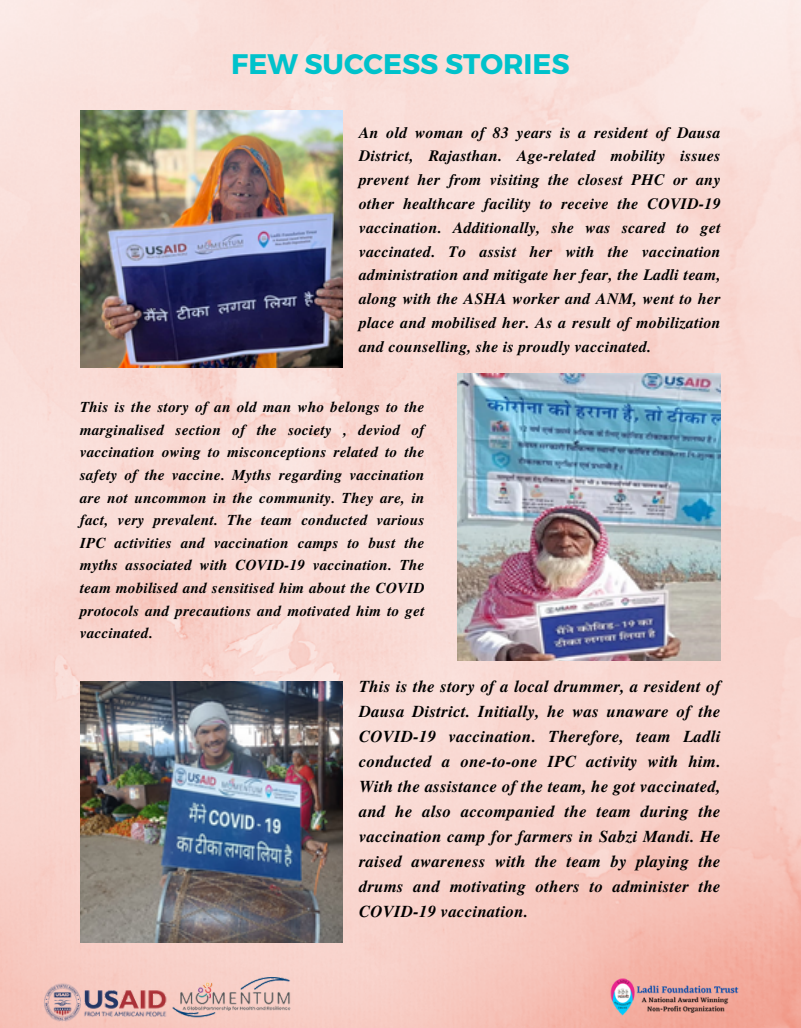
<style>
.page{position:relative;width:801px;height:1028px;background:#fff}
.page>*{position:absolute;margin:0;border:0;box-sizing:border-box;transform-origin:0 0}
.t1{font:700 28.25px "Montserrat";color:#00c2cb}
.t2{font:italic 700 16.75px/25px "Te X Gyre Termes";letter-spacing:.02em;color:#000;text-align:justify}
.t3{font:italic 700 15.75px/23.8px "Te X Gyre Termes";letter-spacing:.02em;color:#000;text-align:justify}
.t4{font:italic 700 15px/22.5px "Te X Gyre Termes";letter-spacing:.02em;color:#000;text-align:justify}
</style>
<div class="page">
<img style="left:0;top:0;width:801px;height:1027px">
<img style="left:172px;top:972px;width:125px;height:50px">
<img style="left:43px;top:972px;width:129px;height:55px">
<img style="left:608px;top:971px;width:139px;height:48px">
<img style="left:80px;top:111px;width:263px;height:257px">
<img style="left:458px;top:373px;width:262px;height:287px">
<img style="left:80px;top:681px;width:263px;height:261px">
<h1 class="t1" style="left:231px;top:45px;width:340px">FEW SUCCESS STORIES</h1>
<p class="t3" style="left:359px;top:120px;width:363px">An old woman of 83 years is a resident of Dausa District, Rajasthan. Age-related mobility issues prevent her from visiting the closest PHC or any other healthcare facility to receive the COVID-19 vaccination. Additionally, she was scared to get vaccinated. To assist her with the vaccination administration and mitigate her fear, the Ladli team, along with the ASHA worker and ANM, went to her place and mobilised her. As a result of mobilization and counselling, she is proudly vaccinated.</p>
<p class="t4" style="left:80px;top:395px;width:346px">This is the story of an old man who belongs to the marginalised section of the society , deviod of vaccination owing to misconceptions related to the safety of the vaccine. Myths regarding vaccination are not uncommon in the community. They are, in fact, very prevalent. The team conducted various IPC activities and vaccination camps to bust the myths associated with COVID-19 vaccination. The team mobilised and sensitised him about the COVID protocols and precautions and motivated him to get vaccinated.</p>
<p class="t2" style="left:359px;top:673px;width:363px">This is the story of a local drummer, a resident of Dausa District. Initially, he was unaware of the COVID-19 vaccination. Therefore, team Ladli conducted a one-to-one IPC activity with him.<br>With the assistance of the team, he got vaccinated, and he also accompanied the team during the vaccination camp for farmers in Sabzi Mandi. He raised awareness with the team by playing the drums and motivating others to administer the COVID-19 vaccination.</p>
</div>
